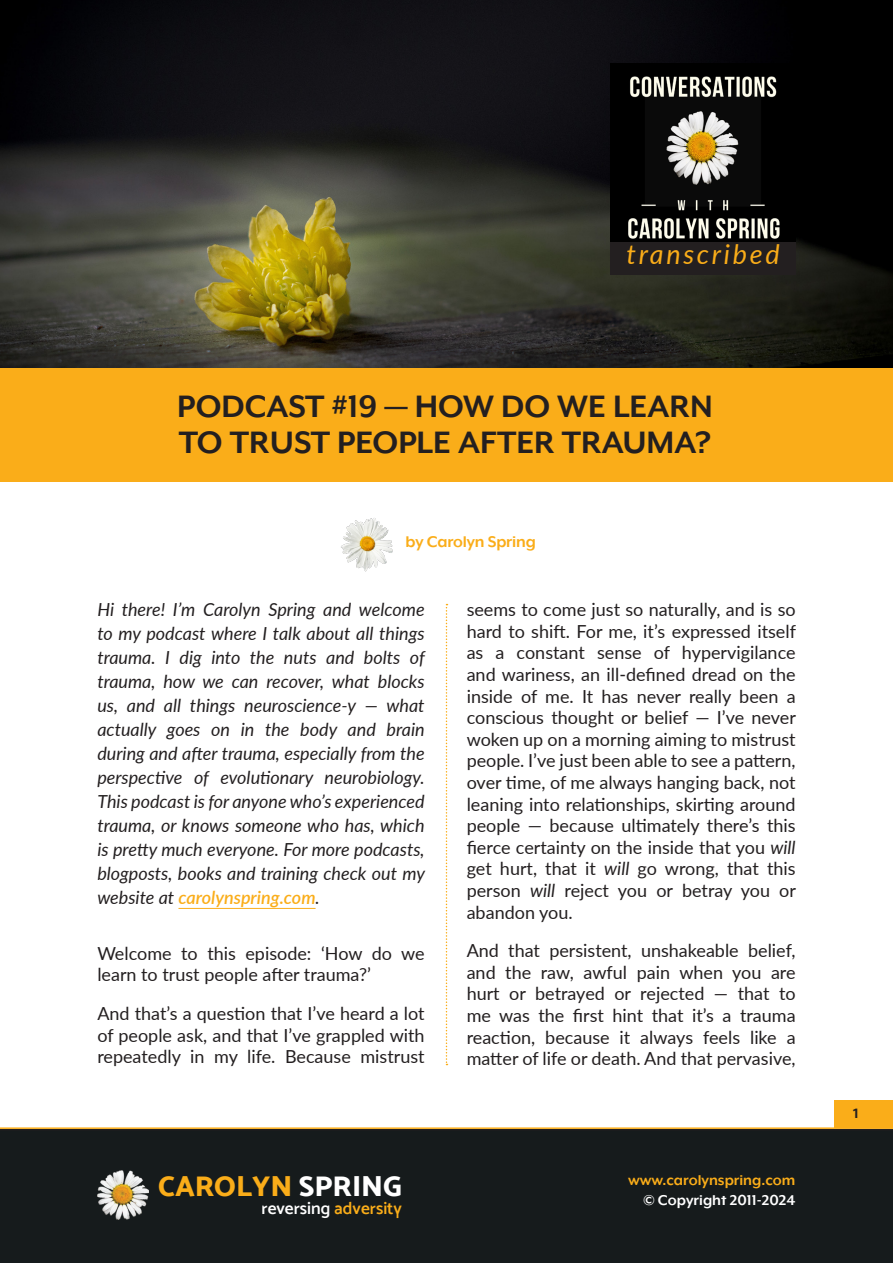
<style>
.page{position:relative;width:893px;height:1263px;background:#fff}
.page>*{position:absolute;margin:0;border:0;box-sizing:border-box;transform-origin:0 0}
.Heading{font:700 36px/36px "Mr Eaves XL Mod OT";color:#231f20}
.t1{font:28.95px "Mosk Extra Bold 800";color:#faad19}
.Subheadlines{font:italic 27px "Lato";letter-spacing:.1em;color:#faad19}
.Transcript_Body{font:18px/21.6px "Lato";color:#231f20;text-align:justify}
.Transcript_Body-2{font:italic 18px/24px "Lato";color:#231f20;text-align:justify}
.t2{font:700 18px "Mr Eaves XL Mod OT";letter-spacing:-.01em;color:#faad19}
.t3{font:17.4px "Mosk Semi Bold 600";color:#fff}
.t4{font:700 16.5px "Mr Eaves XL Mod OT";color:#faad19}
.t5{font:700 16.5px "Mr Eaves XL Mod OT";color:#fff}
.t6{font:700 15px "Mukta";color:#231f20}
.s1{font-weight:600;color:#faad19}
.s2{font-style:italic}
.s3{color:#fff}
.s4{color:#faad19}
</style>
<div class="page">
<div style="left:0;top:368px;width:893px;height:114px;background:#faad19"></div>
<img style="left:341px;top:518px;width:52px;height:54px">
<svg style="left:446px;top:604px;width:1px;height:461px"></svg>
<div style="left:0;top:1129px;width:893px;height:134px;background:#161b1c"></div>
<hr style="left:0;top:1127px;width:893px;height:2px;background:#faad19">
<img style="left:98px;top:1170px;width:50px;height:49px">
<div style="left:834px;top:1101px;width:59px;height:27px;background:#faad19"></div>
<img style="left:0;top:0;width:893px;height:368px">
<hr style="left:178px;top:908px;width:138px;height:1px;background:#faad19">
<img style="left:610px;top:64px;width:186px;height:178px">
<div style="left:610px;top:242px;width:186px;height:33px;background:#231f20"></div>
<p class="Subheadlines" style="left:626px;top:235px;width:155px">transcribed</p>
<p class="Heading" style="left:177px;top:388px;width:537px">PODCAST #19 — HOW DO WE LEARN<br>TO TRUST PEOPLE AFTER TRAUMA?</p>
<p class="t2" style="left:405px;top:531px;width:132px">by Carolyn Spring</p>
<p class="Transcript_Body-2" style="left:97px;top:597px;width:329px">Hi there! I’m Carolyn Spring and welcome to my podcast where I talk about all things trauma. I dig into the nuts and bolts of trauma, how we can recover, what blocks us, and all things neuroscience-y — what actually goes on in the body and brain during and after trauma, especially from the perspective of evolutionary neurobiology.<br>This podcast is for anyone who’s experienced trauma, or knows someone who has, which is pretty much everyone. For more podcasts, blogposts, books and training check out my website at <span class="s1">carolynspring.com</span>.</p>
<p class="Transcript_Body" style="left:97px;top:942px;width:329px">Welcome to this episode: ‘How do we learn to trust people after trauma?’</p>
<p class="Transcript_Body" style="left:97px;top:1002px;width:329px">And that’s a question that I’ve heard a lot of people ask, and that I’ve grappled with repeatedly in my life. Because mistrust</p>
<p class="Transcript_Body" style="left:467px;top:598px;width:331px">seems to come just so naturally, and is so hard to shift. For me, it’s expressed itself as a constant sense of hypervigilance and wariness, an ill-defined dread on the inside of me. It has never really been a conscious thought or belief — I’ve never woken up on a morning aiming to mistrust people. I’ve just been able to see a pattern, over time, of me always hanging back, not leaning into relationships, skirting around people — because ultimately there’s this fierce certainty on the inside that you <span class="s2">will </span>get hurt, that it <span class="s2">will</span> go wrong, that this person <span class="s2">will</span> reject you or betray you or abandon you.</p>
<p class="Transcript_Body" style="left:467px;top:939px;width:330px">And that persistent, unshakeable belief, and the raw, awful pain when you are hurt or betrayed or rejected — that to me was the first hint that it’s a trauma reaction, because it always feels like a matter of life or death. And that pervasive,</p>
<h2 class="t1" style="left:158px;top:1168px;width:245px">CAROLYN <span class="s3">SPRING</span></h2>
<p class="t3" style="left:262px;top:1198px;width:142px">reversing <span class="s4">adversity</span></p>
<p class="t4" style="left:628px;top:1171px;width:169px">www.carolynspring.com</p>
<p class="t5" style="left:644px;top:1191px;width:153px">© Copyright 2011-2024</p>
<p class="t6" style="left:852px;top:1104px;width:8px">1</p>
</div>
